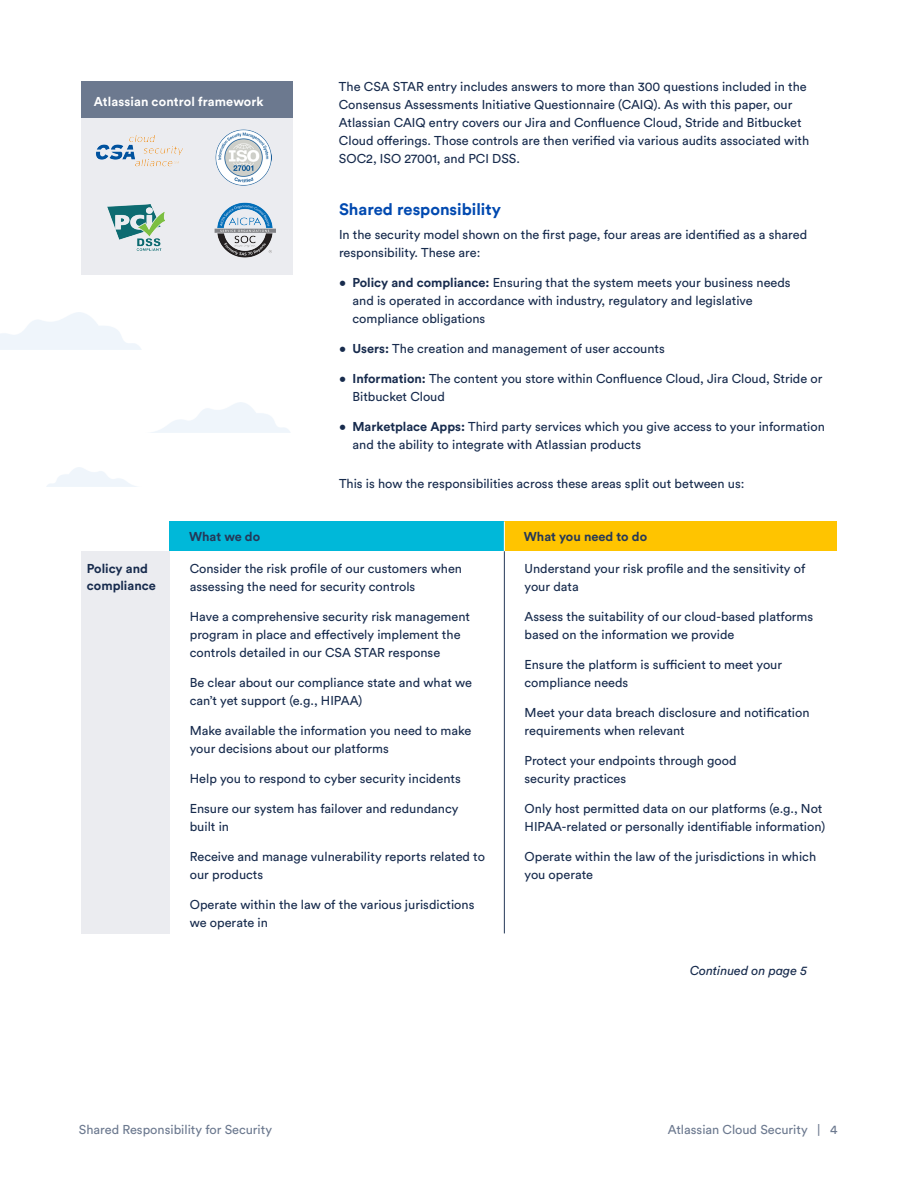
<style>
.page{position:relative;width:918px;height:1188px;background:#fff}
.page>*{position:absolute;margin:0;border:0;box-sizing:border-box;transform-origin:0 0}
.t1{font:700 16.5px "Circular";color:#0049b0}
.t2{font:12.75px/18px "Circular Pro";color:#172b4d}
.t3{font:12.75px "Circular Pro";color:#6c798f}
.t4{font:700 12.75px "Circular Pro";letter-spacing:.01em;color:#fff}
.t5{font:700 12.75px "Circular Pro";color:#253858}
.t6{font:700 12.75px/16.5px "Circular Pro";color:#172b4d}
.t7{font:italic 12.75px "Circular Pro";color:#172b4d}
.s1{font-weight:700}
</style>
<div class="page">
<div style="left:81px;top:81px;width:212px;height:193px;background:#ebecf0"></div>
<div style="left:81px;top:551px;width:89px;height:382px;background:#ebecf0"></div>
<div style="left:170px;top:522px;width:334px;height:29px;background:#00b8d9"></div>
<div style="left:504px;top:522px;width:333px;height:29px;background:#ffc400"></div>
<div style="left:81px;top:81px;width:212px;height:36px;background:#6c798f"></div>
<hr style="left:504px;top:551px;width:1px;height:382px;background:#253858">
<svg style="left:504px;top:522px;width:1px;height:29px"></svg>
<img style="left:96px;top:135px;width:87px;height:32px">
<img style="left:215px;top:202px;width:60px;height:56px">
<img style="left:216px;top:130px;width:56px;height:55px">
<img style="left:107px;top:205px;width:58px;height:46px">
<p class="t4" style="left:94px;top:93px;width:171px">Atlassian control framework</p>
<p class="t2" style="left:339px;top:77px;width:472px">The CSA STAR entry includes answers to more than 300 questions included in the Consensus Assessments Initiative Questionnaire (CAIQ). As with this paper, our Atlassian CAIQ entry covers our Jira and Confluence Cloud, Stride and Bitbucket Cloud offerings. Those controls are then verified via various audits associated with SOC2, ISO 27001, and PCI DSS.</p>
<p class="t1" style="left:339px;top:198px;width:164px">Shared responsibility</p>
<p class="t2" style="left:339px;top:225px;width:470px">In the security model shown on the first page, four areas are identified as a shared responsibility. These are:</p>
<p class="t2" style="left:353px;top:273px;width:440px;text-indent:-14px">• <span class="s1">Policy and compliance:</span> Ensuring that the system meets your business needs and is operated in accordance with industry, regulatory and legislative compliance obligations</p>
<p class="t2" style="left:339px;top:339px;width:327px">• <span class="s1">Users:</span> The creation and management of user accounts</p>
<p class="t2" style="left:353px;top:369px;width:472px;text-indent:-14px">• <span class="s1">Information:</span> The content you store within Confluence Cloud, Jira Cloud, Stride or<br>Bitbucket Cloud</p>
<p class="t2" style="left:353px;top:417px;width:474px;text-indent:-14px">• <span class="s1">Marketplace Apps:</span> Third party services which you give access to your information and the ability to integrate with Atlassian products</p>
<p class="t2" style="left:339px;top:474px;width:407px">This is how the responsibilities across these areas split out between us:</p>
<p class="t5" style="left:189px;top:528px;width:73px">What we do</p>
<p class="t5" style="left:524px;top:528px;width:125px">What you need to do</p>
<p class="t6" style="left:87px;top:560px;width:70px">Policy and compliance</p>
<p class="t2" style="left:190px;top:559px;width:274px">Consider the risk profile of our customers when assessing the need for security controls</p>
<p class="t2" style="left:190px;top:607px;width:282px">Have a comprehensive security risk management program in place and effectively implement the controls detailed in our CSA STAR response</p>
<p class="t2" style="left:190px;top:673px;width:284px">Be clear about our compliance state and what we can’t yet support (e.g., HIPAA)</p>
<p class="t2" style="left:190px;top:721px;width:283px">Make available the information you need to make your decisions about our platforms</p>
<p class="t2" style="left:190px;top:769px;width:273px">Help you to respond to cyber security incidents</p>
<p class="t2" style="left:190px;top:799px;width:270px">Ensure our system has failover and redundancy built in</p>
<p class="t2" style="left:190px;top:847px;width:297px">Receive and manage vulnerability reports related to our products</p>
<p class="t2" style="left:190px;top:895px;width:286px">Operate within the law of the various jurisdictions we operate in</p>
<p class="t2" style="left:525px;top:559px;width:282px">Understand your risk profile and the sensitivity of your data</p>
<p class="t2" style="left:525px;top:607px;width:290px">Assess the suitability of our cloud-based platforms based on the information we provide</p>
<p class="t2" style="left:525px;top:655px;width:259px">Ensure the platform is sufficient to meet your compliance needs</p>
<p class="t2" style="left:525px;top:703px;width:287px">Meet your data breach disclosure and notification requirements when relevant</p>
<p class="t2" style="left:525px;top:751px;width:214px">Protect your endpoints through good security practices</p>
<p class="t2" style="left:525px;top:799px;width:302px">Only host permitted data on our platforms (e.g., Not<br>HIPAA-related or personally identifiable information)</p>
<p class="t2" style="left:525px;top:847px;width:293px">Operate within the law of the jurisdictions in which you operate</p>
<p class="t7" style="left:690px;top:961px;width:119px">Continued on page 5</p>
<p class="t3" style="left:79px;top:1120px;width:195px">Shared Responsibility for Security</p>
<p class="t3" style="left:668px;top:1120px;width:171px">Atlassian Cloud Security | 4</p>
</div>
